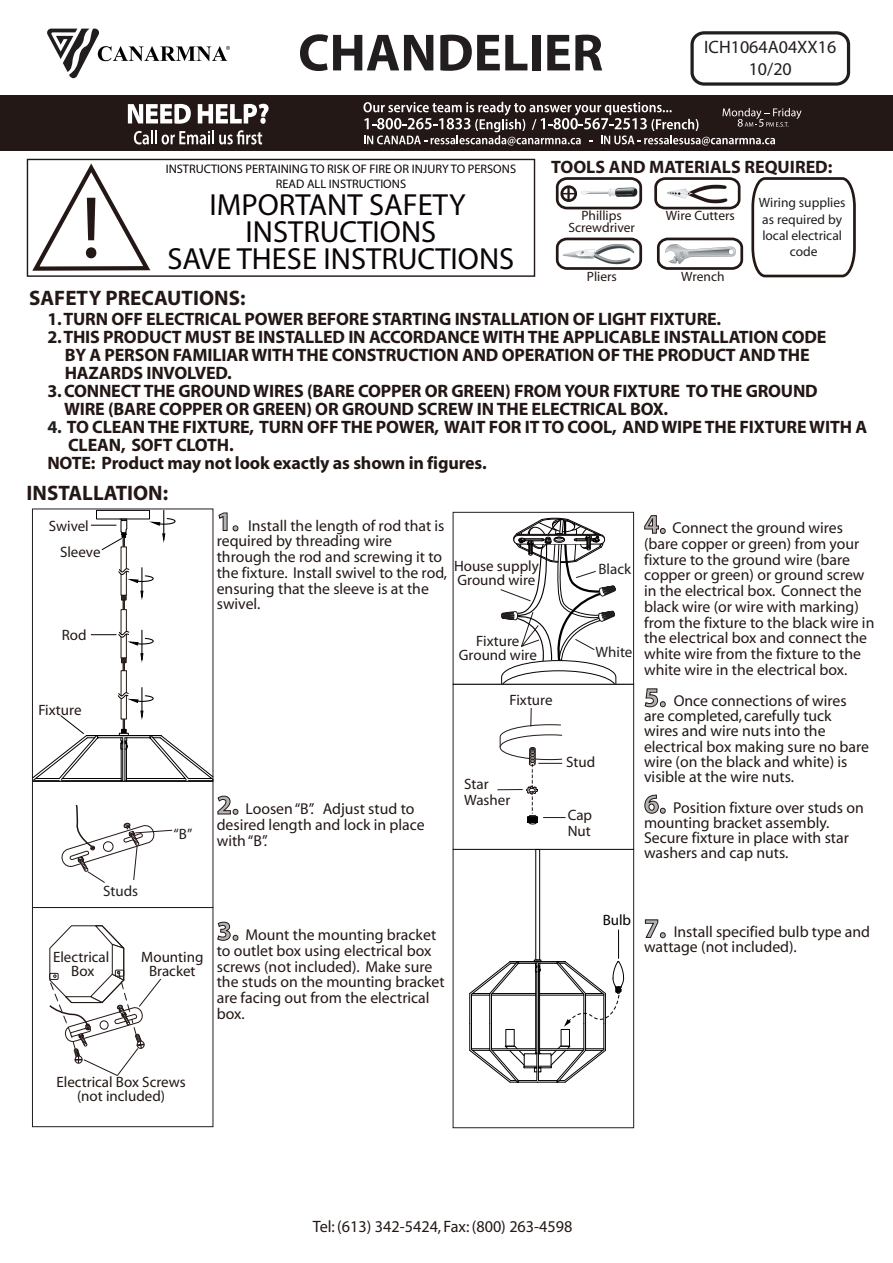
<style>
.page{position:relative;width:893px;height:1263px;background:#fff}
.page>*{position:absolute;margin:0;border:0;box-sizing:border-box;transform-origin:0 0}
.t1{font:88.5px "Myriad";color:#231815}
.t2{font:700 52.8px "Myriad";color:#221e1f}
.t3{font:30.6px/27px "Myriad";color:#0b0506;text-align:center}
.t4{font:700 21px "Myriad";color:#231815}
.t5{font:700 18px/18px "Myriad";letter-spacing:-.01em;color:#221714}
.t6{font:700 18px "Myriad";color:#231815}
.t7{font:18px/21.6px "Myriad";color:#221e1f;text-align:center}
.t8{font:16.5px "Myriad";color:#221815}
.t9{font:15.75px/15.8px "Myriad";color:#231815}
.t10{font:15.75px/15.1px "Myriad";color:#221815}
.t11{font:15px/15.8px "Myriad";color:#221815}
.t12{font:15px/14px "Myriad";color:#211714;text-align:center}
.t13{font:15px "Myriad";color:#231f20}
.t14{font:15px "Myriad";color:#221e1f}
.t15{font:15px "Myriad";color:#000}
.t16{font:13.5px/16.2px "Myriad";color:#211d1e;text-align:center}
.t17{font:13.5px/12px "Myriad";color:#231815;text-align:center}
.t18{font:12.45px/14.5px "Myriad";color:#0b0506;text-align:center}
.s1{color:#231f20}
.s2{font-weight:700;font-size:27px;color:#b3b3b3}
.s3{color:#231815}
</style>
<div class="page">
<svg style="left:217px;top:921px;width:21px;height:20px"></svg>
<svg style="left:644px;top:515px;width:21px;height:19px"></svg>
<svg style="left:644px;top:688px;width:21px;height:20px"></svg>
<svg style="left:644px;top:794px;width:21px;height:20px"></svg>
<svg style="left:644px;top:919px;width:21px;height:19px"></svg>
<div style="left:453px;top:512px;width:180px;height:173px;border:1px solid #221e1f"></div>
<div style="left:690px;top:31px;width:160px;height:55px;border:3px solid #221e1f;border-radius:12px"></div>
<div style="left:453px;top:849px;width:180px;height:279px;border:1px solid #231f20"></div>
<svg style="left:654px;top:177px;width:87px;height:33px"></svg>
<svg style="left:555px;top:237px;width:88px;height:33px"></svg>
<svg style="left:555px;top:177px;width:88px;height:33px"></svg>
<svg style="left:656px;top:237px;width:88px;height:33px"></svg>
<svg style="left:32px;top:163px;width:119px;height:108px"></svg>
<div style="left:27px;top:159px;width:508px;height:118px;border:1px solid #231815"></div>
<svg style="left:751px;top:177px;width:105px;height:101px"></svg>
<svg style="left:47px;top:29px;width:183px;height:49px"></svg>
<div style="left:32px;top:907px;width:181px;height:220px;border:1px solid #211d1e"></div>
<svg style="left:49px;top:925px;width:112px;height:151px"></svg>
<svg style="left:497px;top:708px;width:68px;height:116px"></svg>
<svg style="left:32px;top:510px;width:206px;height:374px"></svg>
<div style="left:535px;top:849px;width:5px;height:111px;border:1px solid #000"></div>
<svg style="left:469px;top:930px;width:155px;height:153px"></svg>
<svg style="left:499px;top:518px;width:117px;height:167px"></svg>
<div style="left:0;top:96px;width:892px;height:55px;background:#231815"></div>
<svg style="left:128px;top:104px;width:63px;height:20px"></svg>
<svg style="left:198px;top:104px;width:70px;height:20px"></svg>
<svg style="left:134px;top:130px;width:128px;height:15px"></svg>
<svg style="left:363px;top:102px;width:438px;height:44px"></svg>
<h1 class="t1" style="left:81px;top:184px;width:22px">!</h1>
<h2 class="t2" style="left:298px;top:26px;width:306px">CHANDELIER</h2>
<p class="t7" style="left:704px;top:37px;width:133px">ICH1064A04XX16<br>10/20</p>
<p class="t6" style="left:551px;top:158px;width:283px">TOOLS AND MATERIALS REQUIRED:</p>
<p class="t18" style="left:166px;top:163px;width:352px">INSTRUCTIONS PERTAINING TO RISK OF FIRE OR INJURY TO PERSONS<br>READ ALL INSTRUCTIONS</p>
<h3 class="t3" style="left:167px;top:193px;width:348px">IMPORTANT SAFETY<br>INSTRUCTIONS<br>SAVE THESE INSTRUCTIONS</h3>
<p class="t16" style="left:758px;top:195px;width:88px">Wiring supplies as required by local electrical code</p>
<p class="t17" style="left:568px;top:210px;width:68px">Phillips<br>Screwdriver</p>
<p class="t17" style="left:665px;top:210px;width:71px">Wire Cutters</p>
<p class="t17" style="left:587px;top:271px;width:31px">Pliers</p>
<p class="t17" style="left:681px;top:271px;width:45px">Wrench</p>
<h3 class="t4" style="left:29px;top:287px;width:218px">SAFETY PRECAUTIONS:</h3>
<p class="t5" style="left:47px;top:311px;width:675px">1. TURN OFF ELECTRICAL POWER BEFORE STARTING INSTALLATION OF LIGHT FIXTURE.</p>
<p class="t5" style="left:65px;top:329px;width:763px;text-indent:-17px">2. THIS PRODUCT MUST BE INSTALLED IN ACCORDANCE WITH THE APPLICABLE INSTALLATION CODE<br>BY A PERSON FAMILIAR WITH THE CONSTRUCTION AND OPERATION OF THE PRODUCT AND THE<br>HAZARDS INVOLVED.</p>
<p class="t5" style="left:64px;top:383px;width:755px;text-indent:-17px">3. CONNECT THE GROUND WIRES (BARE COPPER OR GREEN) FROM YOUR FIXTURE TO THE GROUND<br>WIRE (BARE COPPER OR GREEN) OR GROUND SCREW IN THE ELECTRICAL BOX.</p>
<p class="t5" style="left:47px;top:419px;width:821px"><span class="s1">4.</span> TO CLEAN THE FIXTURE, TURN OFF THE POWER, WAIT FOR IT TO COOL, AND WIPE THE FIXTURE WITH A</p>
<p class="t5" style="left:68px;top:437px;width:167px">CLEAN, SOFT CLOTH.</p>
<p class="t5" style="left:47px;top:455px;width:441px">NOTE: Product may not look exactly as shown in figures.</p>
<h3 class="t4" style="left:27px;top:482px;width:143px">INSTALLATION:</h3>
<p class="t11" style="left:49px;top:519px;width:41px">Swivel</p>
<p class="t11" style="left:60px;top:545px;width:42px">Sleeve</p>
<p class="t11" style="left:62px;top:628px;width:26px">Rod</p>
<p class="t11" style="left:38px;top:703px;width:45px">Fixture</p>
<p class="t14" style="left:103px;top:884px;width:37px">Studs</p>
<p class="t14" style="left:174px;top:827px;width:20px">“B”</p>
<p class="t12" style="left:53px;top:951px;width:58px">Electrical<br>Box</p>
<p class="t12" style="left:141px;top:951px;width:64px">Mounting<br>Bracket</p>
<p class="t9" style="left:217px;top:518px;width:232px"><span class="s2">1.</span> Install the length of rod that is required by threading wire through the rod and screwing it to the fixture. Install swivel to the rod, ensuring that the sleeve is at the swivel.</p>
<p class="t11" style="left:454px;top:559px;width:86px">House supply</p>
<p class="t13" style="left:598px;top:562px;width:34px">Black</p>
<p class="t11" style="left:457px;top:573px;width:79px">Ground wire</p>
<p class="t11" style="left:459px;top:635px;width:79px;line-height:14px;text-align:center">Fixture<br>Ground wire</p>
<p class="t13" style="left:595px;top:644px;width:39px">White</p>
<p class="t11" style="left:509px;top:692px;width:45px">Fixture</p>
<p class="t9" style="left:217px;top:802px;width:209px"><span class="s2">2.</span> Loosen “B”. Adjust stud to desired length and lock in place with “B”.</p>
<p class="t11" style="left:464px;top:777px;width:48px">Star<br>Washer</p>
<p class="t11" style="left:566px;top:755px;width:31px">Stud</p>
<p class="t11" style="left:567px;top:808px;width:26px">Cap<br>Nut</p>
<p class="t9" style="left:644px;top:521px;width:232px"><span class="s2">4.</span> Connect the ground wires (bare copper or green) from your fixture to the ground wire (bare copper or green) or ground screw in the electrical box. Connect the black wire (or wire with marking) from the fixture to the black wire in the electrical box and connect the white wire from the fixture to the white wire in the electrical box.</p>
<p class="t10" style="left:644px;top:694px;width:226px"><span class="s2">5.</span> Once connections of wires are completed, carefully tuck wires and wire nuts into the <span class="s3">electrical</span> box making sure no bare wire (on the black and white) is visible at the wire nuts.</p>
<p class="t10" style="left:644px;top:801px;width:221px"><span class="s2">6.</span> Position fixture over studs on mounting bracket assembly.<br>Secure fixture in place with star washers and cap nuts.</p>
<p class="t9" style="left:217px;top:928px;width:229px"><span class="s2">3.</span> Mount the mounting bracket to outlet box using electrical box screws (not included). Make sure the studs on the mounting bracket are facing out from the electrical box.</p>
<p class="t15" style="left:602px;top:912px;width:30px">Bulb</p>
<p class="t10" style="left:644px;top:925px;width:228px"><span class="s2">7.</span> Install specified bulb type and wattage (not included).</p>
<p class="t12" style="left:56px;top:1076px;width:131px">Electrical Box Screws (not included)</p>
<p class="t8" style="left:313px;top:1218px;width:261px">Tel: (613) 342-5424, Fax: (800) 263-4598</p>
</div>
